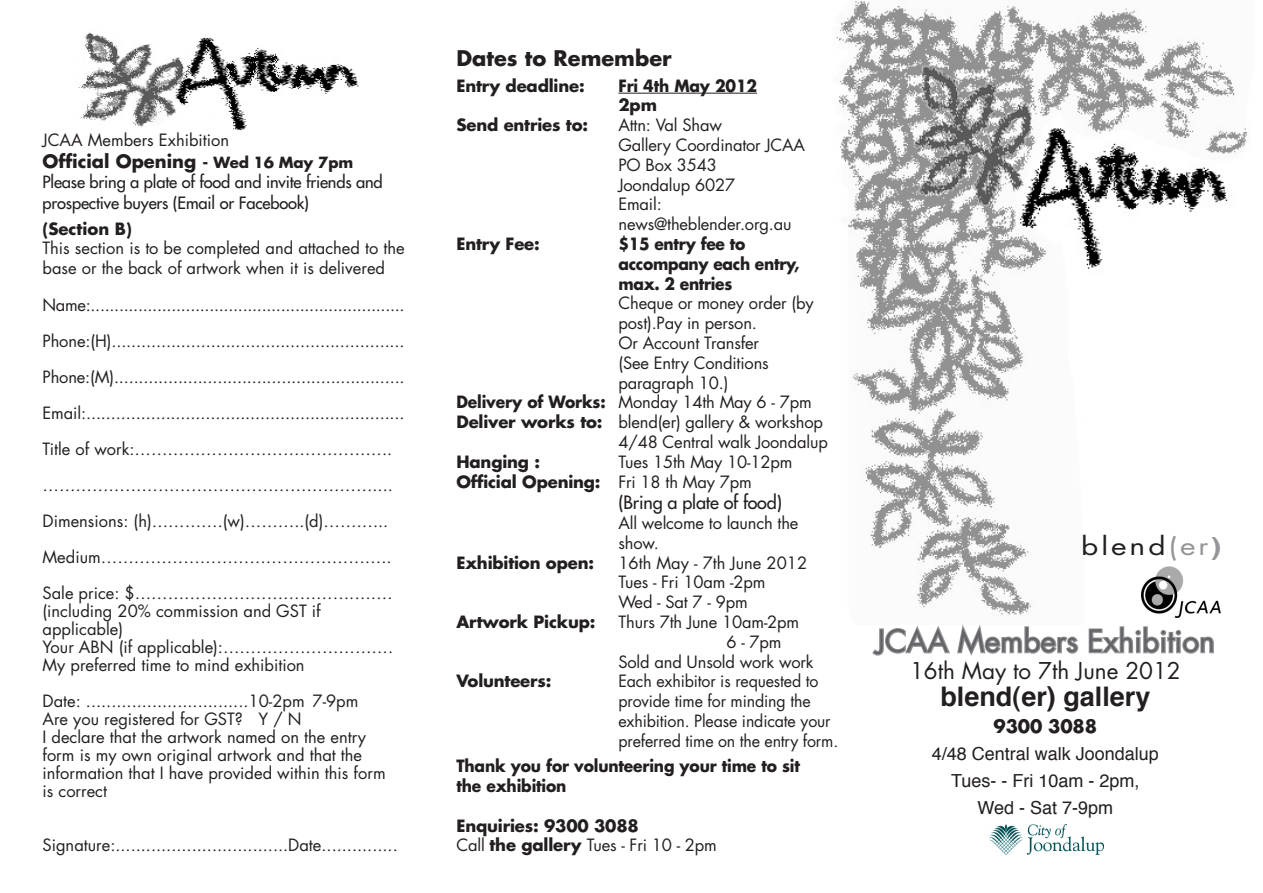
<style>
.page{position:relative;width:1263px;height:893px;background:#fff}
.page>*{position:absolute;margin:0;border:0;box-sizing:border-box;transform-origin:0 0}
.t1{font:30px "Futura";color:#636366}
.t2{font:700 27px "Helvetica";color:#231f20}
.t3{font:24.45px "Futura";letter-spacing:.1em;color:#231f20;scale:1.22 1}
.t4{font:22.5px "Futura";color:#231f20}
.t5{font:700 21px "Futura";color:#231f20}
.t6{font:18px/27px "Helvetica";color:#231f20;text-align:center}
.t7{font:700 18px "Futura";color:#231f20}
.t8{font:18px "Futura";letter-spacing:-.01em;color:#231f20}
.t9{font:16.5px/19.8px "Futura";letter-spacing:-.01em;color:#231f20}
.t10{font:700 16.5px/19.8px "Futura";letter-spacing:-.01em;color:#231f20}
.t11{font:700 16.5px/19.8px "Futura";letter-spacing:-.01em;color:#231f20;scale:.94 1}
.t12{font:16.5px/21.6px "Futura";letter-spacing:-.01em;color:#231f20}
.s1{font-size:15px}
.s2{font-weight:700}
.s3{font-weight:400}
.s4{color:#939598}
.s5{font-family:"Helvetica";font-weight:700;color:#939598}
.s6{font-family:"Futura";font-weight:700}
</style>
<div class="page">
<img style="left:78px;top:32px;width:281px;height:98px">
<img style="left:836px;top:1px;width:412px;height:613px">
<img style="left:1141px;top:567px;width:79px;height:51px">
<img style="left:990px;top:824px;width:113px;height:30px">
<hr style="left:618px;top:93px;width:139px;height:1px;background:#231f20">
<svg style="left:871px;top:613px;width:208px;height:43px"></svg>
<svg style="left:1088px;top:626px;width:126px;height:28px"></svg>
<p class="t9" style="left:43px;top:131px;width:188px">JCAA Members Exhibition</p>
<p class="t7" style="left:43px;top:151px;width:312px">Official Opening <span class="s1">- Wed 16 May 7pm</span></p>
<p class="t12" style="left:43px;top:171px;width:342px">Please bring a plate of food and invite friends and prospective buyers (Email or Facebook)</p>
<p class="t9" style="left:43px;top:219px;width:364px"><span class="s2">(Section B)<br></span>This section is to be completed and attached to the base or the back of artwork when it is delivered</p>
<p class="t9" style="left:43px;top:288px;width:364px;line-height:36px">Name:..................................................................<br>Phone:(H)...........................................................<br>Phone:(M)...........................................................<br>Email:................................................................<br>Title of work:……………………………………….. ……………………………………………………....<br>Dimensions: (h)………….(w)………..(d)………...<br>Medium……………………………………………..<br>Sale price: $………………………………….…….</p>
<p class="t9" style="left:43px;top:603px;width:352px;line-height:18px">(including 20% commission and GST if applicable)<br>Your ABN (if applicable):………………………….<br>My preferred time to mind exhibition</p>
<p class="t9" style="left:43px;top:693px;width:345px;line-height:18px">Date: ................................10-2pm 7-9pm Are you registered for GST? Y / N<br>I declare that the artwork named on the entry form is my own original artwork and that the information that I have provided within this form is correct</p>
<p class="t9" style="left:43px;top:836px;width:357px">Signature:..................................Date...............</p>
<p class="t5" style="left:456px;top:46px;width:217px">Dates to Remember</p>
<p class="t10" style="left:456px;top:76px;width:130px">Entry deadline:</p>
<p class="t11" style="left:618px;top:76px;width:149px">Fri 4th May 2012<br>2pm</p>
<p class="t10" style="left:456px;top:116px;width:133px">Send entries to:</p>
<p class="t9" style="left:618px;top:116px;width:188px">Attn: Val Shaw<br>Gallery Coordinator JCAA<br>PO Box 3543<br>Joondalup 6027<br>Email: news@theblender.org.au</p>
<p class="t10" style="left:456px;top:234px;width:85px">Entry Fee:</p>
<p class="t11" style="left:618px;top:234px;width:136px">$15 entry fee to</p>
<p class="t11" style="left:618px;top:254px;width:194px">accompany each entry,</p>
<p class="t11" style="left:618px;top:274px;width:123px">max. 2 entries</p>
<p class="t9" style="left:618px;top:294px;width:197px">Cheque or money order (by</p>
<p class="t9" style="left:618px;top:314px;width:140px">post).Pay in person.</p>
<p class="t9" style="left:618px;top:333px;width:142px">Or Account Transfer</p>
<p class="t9" style="left:618px;top:353px;width:152px">(See Entry Conditions</p>
<p class="t9" style="left:618px;top:373px;width:112px">paragraph 10.)</p>
<p class="t9" style="left:456px;top:393px;width:357px"><span class="s2">Delivery of Works:</span> Monday 14th May 6 - 7pm</p>
<p class="t9" style="left:456px;top:413px;width:368px"><span class="s2">Deliver works to:</span> blend(er) gallery &amp; workshop</p>
<p class="t9" style="left:618px;top:432px;width:211px">4/48 Central walk Joondalup</p>
<p class="t10" style="left:456px;top:452px;width:85px">Hanging :</p>
<p class="t9" style="left:456px;top:452px;width:338px;text-indent:162px">Tues 15th May 10-12pm<br><span class="s2">Official Opening:</span> Fri 18 th May 7pm</p>
<p class="t8" style="left:618px;top:492px;width:165px">(Bring a plate of food)</p>
<p class="t9" style="left:618px;top:513px;width:182px">All welcome to launch the show.</p>
<p class="t10" style="left:456px;top:553px;width:139px">Exhibition open:</p>
<p class="t9" style="left:618px;top:553px;width:190px">16th May - 7th June 2012<br>Tues - Fri 10am -2pm<br>Wed - Sat 7 - 9pm</p>
<p class="t10" style="left:456px;top:612px;width:141px">Artwork Pickup:</p>
<p class="t9" style="left:619px;top:612px;width:182px">Thurs 7th June 10am-2pm</p>
<p class="t9" style="left:726px;top:632px;width:57px">6 - 7pm</p>
<p class="t9" style="left:618px;top:652px;width:197px">Sold and Unsold work work</p>
<p class="t10" style="left:456px;top:672px;width:97px">Volunteers:</p>
<p class="t9" style="left:618px;top:672px;width:221px">Each exhibitor is requested to provide time for minding the exhibition. Please indicate your preferred time on the entry form.</p>
<p class="t11" style="left:456px;top:757px;width:367px">Thank you for volunteering your time to sit the exhibition</p>
<p class="t10" style="left:456px;top:816px;width:262px">Enquiries: 9300 3088<br><span class="s3">Call</span> the gallery <span class="s3">Tues - Fri 10 - 2pm</span></p>
<p class="t3" style="left:1081px;top:532px;width:117px">blend<span class="s4">(er</span><span class="s5">)</span></p>
<p class="t1" style="left:876px;top:624px;width:341px">JCAA Members Exhibition</p>
<p class="t4" style="left:910px;top:658px;width:272px">16th May to 7th June 2012</p>
<p class="t2" style="left:940px;top:678px;width:212px">blend(er) gallery</p>
<p class="t6" style="left:932px;top:714px;width:229px"><span class="s6">9300 3088<br></span>4/48 Central walk Joondalup<br>Tues- - Fri 10am - 2pm,<br>Wed - Sat 7-9pm</p>
</div>
